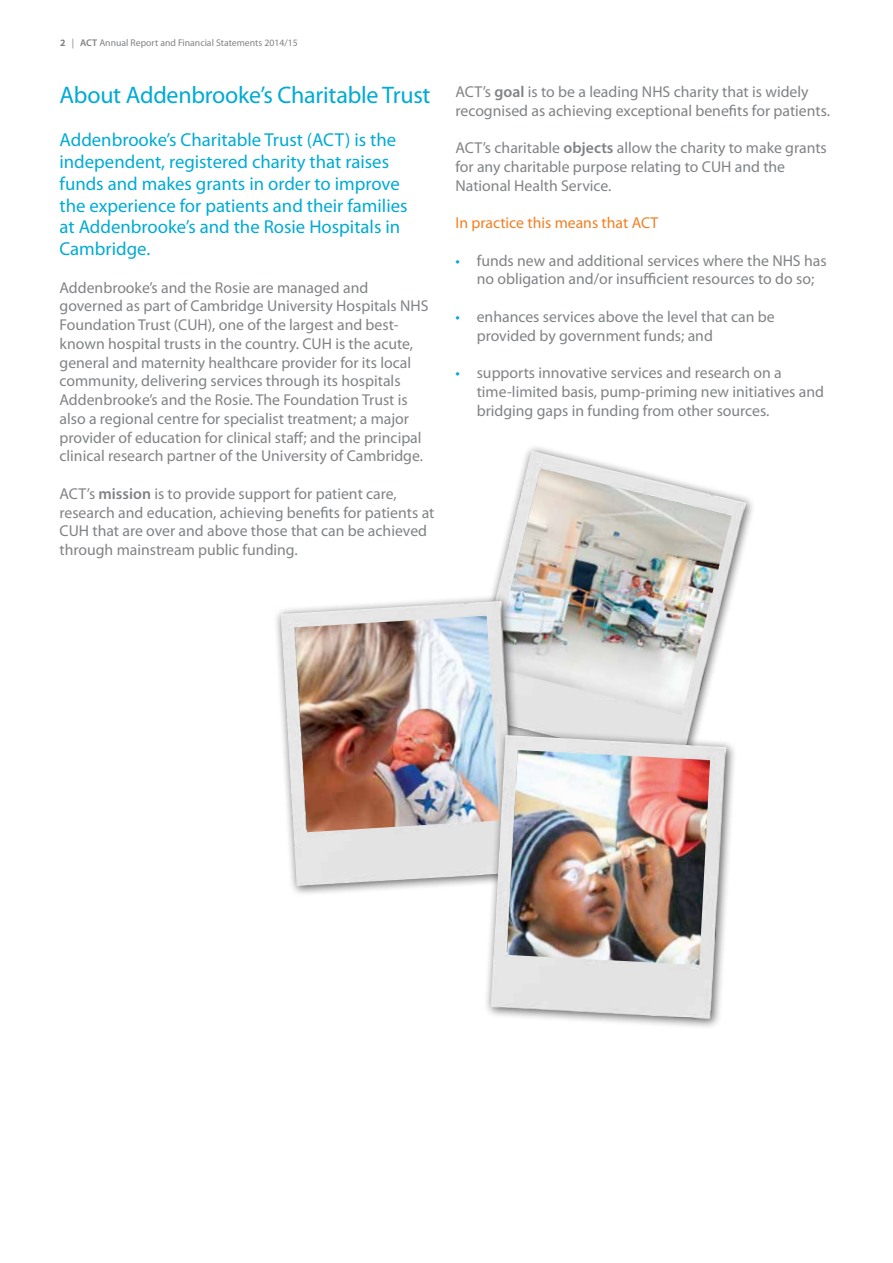
<style>
.page{position:relative;width:893px;height:1263px;background:#fff}
.page>*{position:absolute;margin:0;border:0;box-sizing:border-box;transform-origin:0 0}
.t1{font:24px "Myriad Pro";letter-spacing:-.01em;color:#00abd4}
.t2{font:18.75px/21.8px "Myriad Pro";color:#00abd4}
.t3{font:15.75px/18.8px "Myriad Pro";color:#808285}
.t4{font:15.75px "Myriad Pro";color:#f17f21}
.t5{font:9.75px "Myriad Pro";color:#808285}
.s1{font-weight:700}
.s2{font-weight:600}
.s3{color:#00abd4}
</style>
<div class="page">
<img style="left:523px;top:451px;width:223px;height:277px">
<img style="left:492px;top:468px;width:240px;height:247px">
<div style="left:273px;top:594px;width:254px;height:302px;background:#000;opacity:.61"></div>
<img style="left:281px;top:601px;width:236px;height:285px">
<div style="left:483px;top:728px;width:254px;height:302px;background:#000;opacity:.61"></div>
<img style="left:491px;top:735px;width:235px;height:284px">
<img style="left:295px;top:616px;width:204px;height:216px">
<img style="left:507px;top:750px;width:203px;height:215px">
<p class="t5" style="left:60px;top:37px;width:239px"><span class="s1">2</span> | <span class="s2">ACT</span> Annual Report and Financial Statements 2014/15</p>
<h1 class="t1" style="left:60px;top:82px;width:373px">About Addenbrooke’s Charitable Trust</h1>
<p class="t2" style="left:60px;top:130px;width:350px">Addenbrooke’s Charitable Trust (ACT) is the independent, registered charity that raises funds and makes grants in order to improve the experience for patients and their families at Addenbrooke’s and the Rosie Hospitals in Cambridge.</p>
<p class="t3" style="left:60px;top:278px;width:371px">Addenbrooke’s and the Rosie are managed and governed as part of Cambridge University Hospitals NHS Foundation Trust (CUH), one of the largest and best&shy;known hospital trusts in the country. CUH is the acute, general and maternity healthcare provider for its local community, delivering services through its hospitals Addenbrooke’s and the Rosie. The Foundation Trust is also a regional centre for specialist treatment; a major provider of education for clinical staff; and the principal clinical research partner of the University of Cambridge.</p>
<p class="t3" style="left:60px;top:484px;width:376px">ACT’s <span class="s2">mission</span> is to provide support for patient care, research and education, achieving benefits for patients at CUH that are over and above those that can be achieved through mainstream public funding.</p>
<p class="t3" style="left:455px;top:82px;width:376px">ACT’s <span class="s2">goal</span> is to be a leading NHS charity that is widely recognised as achieving exceptional benefits for patients.</p>
<p class="t3" style="left:455px;top:139px;width:373px">ACT’s charitable <span class="s2">objects</span> allow the charity to make grants for any charitable purpose relating to CUH and the<br>National Health Service.</p>
<p class="t4" style="left:455px;top:214px;width:204px">In practice this means that ACT</p>
<p class="t3" style="left:455px;top:251px;width:373px;text-align:center"><span class="s3">•</span> funds new and additional services where the NHS has no obligation and/or insufficient resources to do so;</p>
<p class="t3" style="left:477px;top:307px;width:300px;text-indent:-21px"><span class="s3">•</span> enhances services above the level that can be provided by government funds; and</p>
<p class="t3" style="left:477px;top:364px;width:349px;text-indent:-21px"><span class="s3">•</span> supports innovative services and research on a time-limited basis, pump-priming new initiatives and bridging gaps in funding from other sources.</p>
</div>
